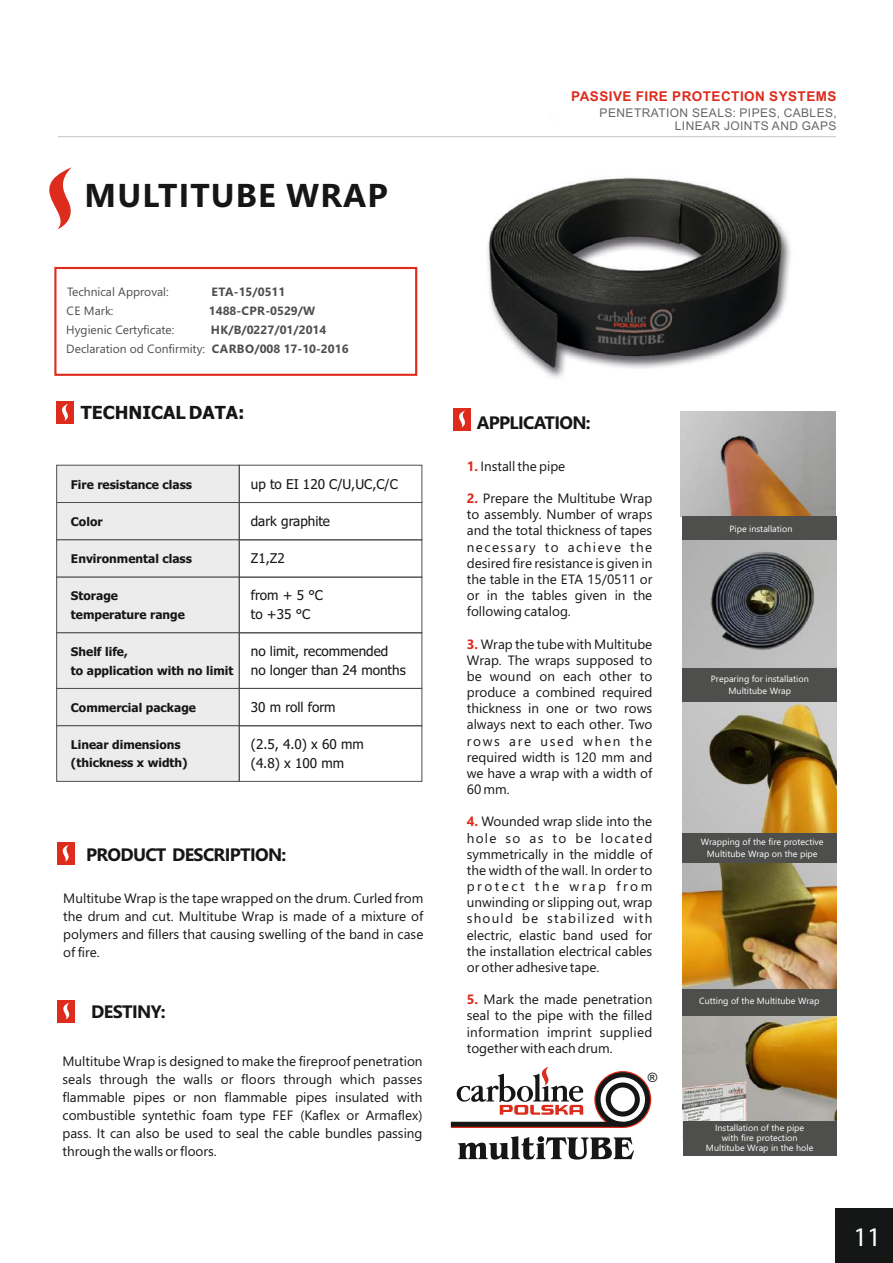
<style>
.page{position:relative;width:893px;height:1263px;background:#fff}
.page>*{position:absolute;margin:0;border:0;box-sizing:border-box;transform-origin:0 0}
.t1{font:700 33px "Segoe UI";letter-spacing:.035em;color:#151616}
.t2{font:27px "Myriad Pro";color:#fff}
.t3{font:700 18px "Segoe UI";letter-spacing:-.035em;color:#151616}
.t4{font:700 18px "Tahoma";color:#151616}
.t5{font:13.5px/16.2px "Segoe UI";color:#151616;text-align:justify}
.t6{font:13.5px/18.6px "Tahoma";color:#151616}
.t7{font:700 13.5px "Arial";letter-spacing:.035em;color:#dd2b1c}
.t8{font:12.9px "Arial";color:#151616}
.t9{font:700 12px/18.6px "Tahoma";color:#151616}
.t10{font:700 12px/19px "Segoe UI";color:#4e4e4d}
.t11{font:12px/13.4px "Arial";letter-spacing:.035em;color:#676767;text-align:right}
.t12{font:12px "Segoe UI";color:#4e4e4d}
.t13{font:9px/12px "Segoe UI";color:#fff;text-align:center}
.s1{font-weight:400}
.s2{font-weight:700;color:#dd2b1c}
</style>
<div class="page">
<img style="left:430px;top:137px;width:402px;height:274px">
<div style="left:835px;top:1207px;width:58px;height:56px;background:#151616"></div>
<svg style="left:49px;top:167px;width:23px;height:62px"></svg>
<div style="left:54px;top:267px;width:363px;height:109px;border:2px solid #dd2b1c"></div>
<div style="left:57px;top:402px;width:17px;height:22px;background:#dd2b1c"></div>
<div style="left:57px;top:842px;width:17px;height:23px;background:#dd2b1c"></div>
<div style="left:58px;top:1000px;width:17px;height:22px;background:#dd2b1c"></div>
<svg style="left:62px;top:404px;width:6px;height:17px"></svg>
<svg style="left:62px;top:845px;width:7px;height:17px"></svg>
<svg style="left:63px;top:1002px;width:7px;height:17px"></svg>
<div style="left:56px;top:465px;width:183px;height:38px;background:#ececec;border:1px solid #4e4e4d"></div>
<div style="left:56px;top:502px;width:183px;height:38px;background:#ececec;border:1px solid #4e4e4d"></div>
<div style="left:56px;top:688px;width:183px;height:38px;background:#ececec;border:1px solid #4e4e4d"></div>
<div style="left:56px;top:540px;width:183px;height:37px;background:#ececec"></div>
<div style="left:56px;top:577px;width:183px;height:56px;background:#ececec;border:1px solid #4e4e4d"></div>
<div style="left:56px;top:633px;width:183px;height:56px;background:#ececec;border:1px solid #4e4e4d"></div>
<div style="left:56px;top:726px;width:183px;height:55px;background:#ececec"></div>
<div style="left:239px;top:465px;width:183px;height:38px;border:1px solid #4e4e4d"></div>
<div style="left:239px;top:502px;width:183px;height:38px;border:1px solid #4e4e4d"></div>
<div style="left:239px;top:577px;width:183px;height:56px;border:1px solid #4e4e4d"></div>
<div style="left:239px;top:688px;width:183px;height:38px;border:1px solid #4e4e4d"></div>
<img style="left:683px;top:1015px;width:153px;height:106px">
<img style="left:682px;top:863px;width:154px;height:126px">
<img style="left:682px;top:702px;width:154px;height:131px">
<img style="left:682px;top:540px;width:154px;height:128px">
<img style="left:681px;top:411px;width:154px;height:105px">
<div style="left:682px;top:516px;width:155px;height:24px;background:#4e4e4d"></div>
<div style="left:682px;top:669px;width:154px;height:33px;background:#4e4e4d"></div>
<div style="left:682px;top:833px;width:154px;height:30px;background:#4e4e4d"></div>
<div style="left:682px;top:989px;width:154px;height:26px;background:#4e4e4d"></div>
<div style="left:683px;top:1121px;width:153px;height:34px;background:#4e4e4d"></div>
<hr style="left:58px;top:136px;width:778px;height:1px;background:#c5c5c5">
<div style="left:454px;top:408px;width:17px;height:22px;background:#dd2b1c"></div>
<svg style="left:459px;top:410px;width:6px;height:17px"></svg>
<div style="left:594px;top:1071px;width:57px;height:57px;border:5px solid #dd2b1c;border-radius:50%"></div>
<div style="left:451px;top:1123px;width:172px;height:5px;background:#dd2b1c"></div>
<svg style="left:457px;top:1066px;width:126px;height:49px"></svg>
<svg style="left:458px;top:1136px;width:176px;height:24px"></svg>
<div style="left:606px;top:1082px;width:34px;height:34px;border:5px solid #151616;border-radius:50%"></div>
<div style="left:596px;top:1072px;width:54px;height:55px;border:5px solid #151616;border-radius:50%"></div>
<div style="left:451px;top:1122px;width:172px;height:5px;background:#151616"></div>
<h1 class="t1" style="left:85px;top:183px;width:305px">MULTITUBE WRAP</h1>
<p class="t12" style="left:67px;top:287px;width:103px">Technical Approval:</p>
<p class="t10" style="left:212px;top:284px;width:75px">ETA-15/0511</p>
<p class="t12" style="left:67px;top:306px;width:49px">CE Mark:</p>
<p class="t10" style="left:209px;top:303px;width:108px">1488-CPR-0529/W</p>
<p class="t12" style="left:66px;top:325px;width:110px">Hygienic Certyficate:</p>
<p class="t10" style="left:66px;top:321px;width:284px;text-indent:144px">HK/B/0227/01/2014<br><span class="s1">Declaration od Confirmity:</span> CARBO/008 17-10-2016</p>
<h3 class="t4" style="left:81px;top:405px;width:166px">TECHNICAL DATA:</h3>
<p class="t9" style="left:71px;top:476px;width:123px">Fire resistance class</p>
<p class="t9" style="left:71px;top:513px;width:33px">Color</p>
<p class="t9" style="left:71px;top:551px;width:122px">Environmental class</p>
<p class="t9" style="left:71px;top:588px;width:115px">Storage temperature range</p>
<p class="t9" style="left:71px;top:643px;width:164px">Shelf life,<br>to application with no limit</p>
<p class="t9" style="left:71px;top:699px;width:127px">Commercial package</p>
<p class="t9" style="left:71px;top:736px;width:118px">Linear dimensions (thickness x width)</p>
<p class="t6" style="left:251px;top:476px;width:148px">up to EI 120 C/U,UC,C/C</p>
<p class="t6" style="left:251px;top:513px;width:81px">dark graphite</p>
<p class="t6" style="left:251px;top:550px;width:35px">Z1,Z2</p>
<p class="t6" style="left:251px;top:587px;width:74px">from + 5 °C to +35 °C</p>
<p class="t6" style="left:251px;top:643px;width:156px">no limit, recommended no longer than 24 months</p>
<p class="t6" style="left:251px;top:699px;width:86px">30 m roll form</p>
<p class="t6" style="left:251px;top:736px;width:114px">(2.5, 4.0) x 60 mm (4.8) x 100 mm</p>
<h3 class="t3" style="left:86px;top:848px;width:202px">PRODUCT DESCRIPTION:</h3>
<p class="t5" style="left:63px;top:890px;width:362px;line-height:18px">Multitube Wrap is the tape wrapped on the drum. Curled from the drum and cut. Multitube Wrap is made of a mixture of polymers and fillers that causing swelling of the band in case of fire.</p>
<h3 class="t3" style="left:91px;top:1005px;width:76px">DESTINY:</h3>
<p class="t5" style="left:62px;top:1054px;width:362px;line-height:18px">Multitube Wrap is designed to make the fireproof penetration seals through the walls or floors through which passes flammable pipes or non flammable pipes insulated with combustible syntethic foam type FEF (Kaflex or Armaflex) pass. It can also be used to seal the cable bundles passing through the walls or floors.</p>
<p class="t7" style="left:571px;top:91px;width:267px">PASSIVE FIRE PROTECTION SYSTEMS</p>
<p class="t11" style="left:600px;top:107px;width:239px">PENETRATION SEALS: PIPES, CABLES,<br>LINEAR JOINTS AND GAPS</p>
<h3 class="t3" style="left:477px;top:416px;width:115px">APPLICATION:</h3>
<p class="t5" style="left:467px;top:459px;width:100px"><span class="s2">1.</span> Install the pipe</p>
<p class="t5" style="left:467px;top:491px;width:187px"><span class="s2">2.</span> Prepare the Multitube Wrap to assembly. Number of wraps and the total thickness of tapes necessary to achieve the desired fire resistance is given in the table in the ETA 15/0511 or or in the tables given in the following catalog.</p>
<p class="t5" style="left:467px;top:637px;width:187px"><span class="s2">3.</span> Wrap the tube with Multitube Wrap. The wraps supposed to be wound on each other to produce a combined required thickness in one or two rows always next to each other. Two rows are used when the required width is 120 mm and we have a wrap with a width of 60 mm.</p>
<p class="t5" style="left:467px;top:815px;width:187px"><span class="s2">4.</span> Wounded wrap slide into the hole so as to be located symmetrically in the middle of the width of the wall. In order to protect the wrap from unwinding or slipping out, wrap should be stabilized with electric, elastic band used for the installation electrical cables or other adhesive tape.</p>
<p class="t5" style="left:467px;top:992px;width:187px"><span class="s2">5.</span> Mark the made penetration seal to the pipe with the filled information imprint supplied together with each drum.</p>
<p class="t8" style="left:648px;top:1072px;width:11px">®</p>
<p class="t13" style="left:729px;top:524px;width:64px">Pipe installation</p>
<p class="t13" style="left:711px;top:674px;width:99px">Preparing for installation<br>Multitube Wrap</p>
<p class="t13" style="left:701px;top:836px;width:124px">Wrapping of the fire protective<br>Multitube Wrap on the pipe</p>
<p class="t13" style="left:699px;top:995px;width:122px">Cutting of the Multitube Wrap</p>
<p class="t13" style="left:706px;top:1124px;width:109px;line-height:9.8px">Installation of the pipe with fire protection<br>Multitube Wrap in the hole</p>
<h2 class="t2" style="left:853px;top:1226px;width:29px">11</h2>
</div>
